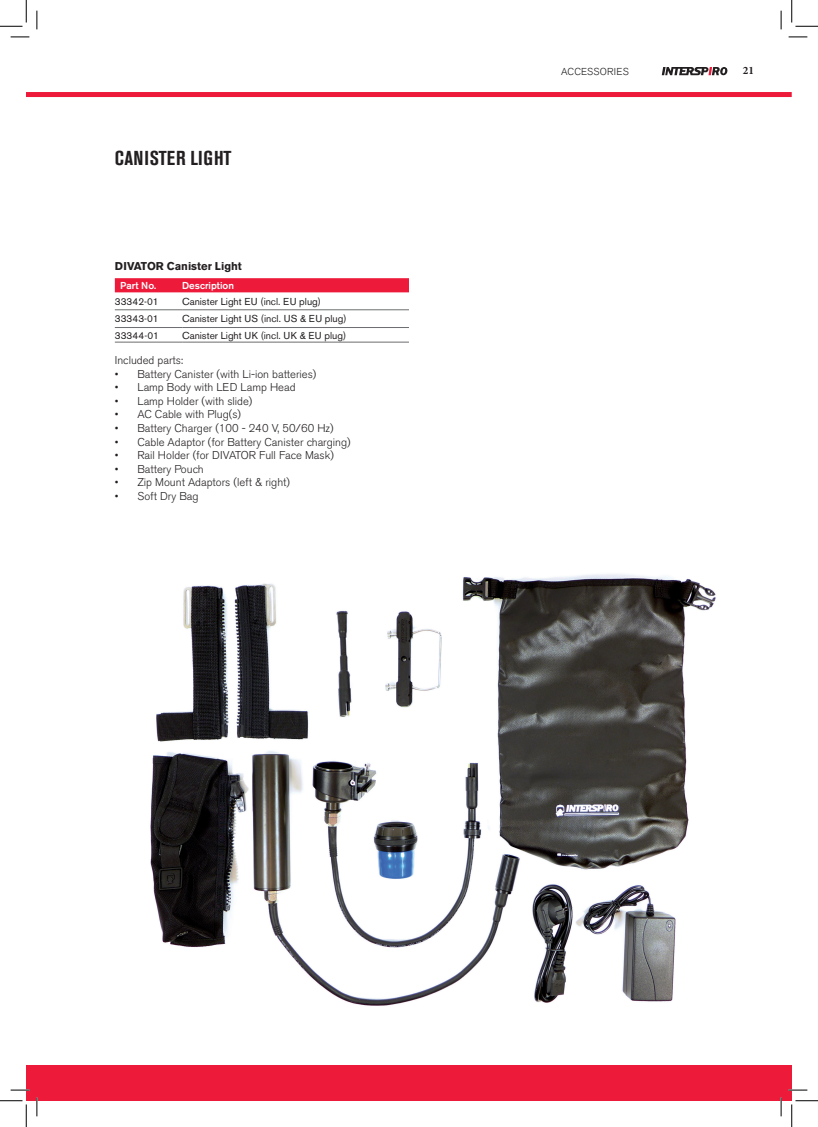
<style>
.page{position:relative;width:818px;height:1127px;background:#fff}
.page>*{position:absolute;margin:0;border:0;box-sizing:border-box;transform-origin:0 0}
.t1{font:700 condensed 20px "Akzidenz Grotesk BE";letter-spacing:.02em;color:#231f20}
.t2{font:300 11.25px "Akzidenz Grotesk BE";color:#231f20}
.t3{font:700 11.25px "Akzidenz Grotesk BE";color:#231f20}
.t4{font:700 11.25px "Minion Pro";color:#231f20}
.t5{font:10px "Akzidenz Grotesk BE";color:#231f20}
.t6{font:500 10px "Akzidenz Grotesk BE";color:#fff}
.t7{font:300 10px "Akzidenz Grotesk BE";letter-spacing:.02em;color:#231f20}
</style>
<div class="page">
<img style="left:150px;top:574px;width:566px;height:432px">
<svg style="left:115px;top:278px;width:294px;height:14px;background:#ed1d3c"></svg>
<hr style="left:115px;top:309px;width:67px;height:1px;background:#6c6d70">
<hr style="left:182px;top:309px;width:227px;height:1px;background:#6c6d70">
<hr style="left:115px;top:327px;width:67px;height:1px;background:#6c6d70">
<hr style="left:182px;top:327px;width:227px;height:1px;background:#6c6d70">
<hr style="left:115px;top:342px;width:67px;height:1px;background:#6c6d70">
<hr style="left:182px;top:342px;width:227px;height:1px;background:#6c6d70">
<svg style="left:662px;top:67px;width:66px;height:9px"></svg>
<div style="left:26px;top:92px;width:766px;height:5px;background:#ed1a3a"></div>
<div style="left:26px;top:1064px;width:766px;height:36px;background:#ed1a3a"></div>
<svg style="left:11px;top:36px;width:18px;height:2px"></svg>
<svg style="left:788px;top:36px;width:19px;height:2px"></svg>
<svg style="left:11px;top:1089px;width:18px;height:1px"></svg>
<svg style="left:788px;top:1089px;width:19px;height:1px"></svg>
<svg style="left:36px;top:11px;width:2px;height:18px"></svg>
<svg style="left:36px;top:1097px;width:2px;height:18px"></svg>
<svg style="left:780px;top:11px;width:2px;height:18px"></svg>
<svg style="left:780px;top:1097px;width:2px;height:18px"></svg>
<svg style="left:0;top:0;width:27px;height:27px"></svg>
<svg style="left:0;top:1100px;width:27px;height:26px"></svg>
<svg style="left:791px;top:0;width:27px;height:27px"></svg>
<svg style="left:791px;top:1100px;width:27px;height:26px"></svg>
<h1 class="t1" style="left:115px;top:147px;width:118px">CANISTER LIGHT</h1>
<p class="t3" style="left:115px;top:259px;width:129px">DIVATOR Canister Light</p>
<p class="t6" style="left:120px;top:279px;width:38px">Part No.</p>
<p class="t6" style="left:182px;top:279px;width:53px">Description</p>
<p class="t5" style="left:115px;top:295px;width:45px">33342-01</p>
<p class="t5" style="left:182px;top:295px;width:140px">Canister Light EU (incl. EU plug)</p>
<p class="t5" style="left:115px;top:313px;width:45px">33343-01</p>
<p class="t5" style="left:182px;top:313px;width:166px">Canister Light US (incl. US &amp; EU plug)</p>
<p class="t5" style="left:115px;top:329px;width:46px">33344-01</p>
<p class="t5" style="left:182px;top:329px;width:165px">Canister Light UK (incl. UK &amp; EU plug)</p>
<p class="t2" style="left:115px;top:354px;width:70px">Included parts:</p>
<p class="t2" style="left:115px;top:367px;width:203px">• Battery Canister (with Li-ion batteries)</p>
<p class="t2" style="left:115px;top:381px;width:182px">• Lamp Body with LED Lamp Head</p>
<p class="t2" style="left:115px;top:394px;width:139px">• Lamp Holder (with slide)</p>
<p class="t2" style="left:115px;top:408px;width:128px">• AC Cable with Plug(s)</p>
<p class="t2" style="left:115px;top:421px;width:220px">• Battery Charger (100 - 240 V, 50/60 Hz)</p>
<p class="t2" style="left:115px;top:435px;width:237px">• Cable Adaptor (for Battery Canister charging)</p>
<p class="t2" style="left:115px;top:448px;width:220px">• Rail Holder (for DIVATOR Full Face Mask)</p>
<p class="t2" style="left:115px;top:462px;width:90px">• Battery Pouch</p>
<p class="t2" style="left:115px;top:475px;width:177px">• Zip Mount Adaptors (left &amp; right)</p>
<p class="t2" style="left:115px;top:489px;width:85px">• Soft Dry Bag</p>
<p class="t7" style="left:561px;top:66px;width:69px">ACCESSORIES</p>
<p class="t4" style="left:743px;top:63px;width:13px">21</p>
</div>
